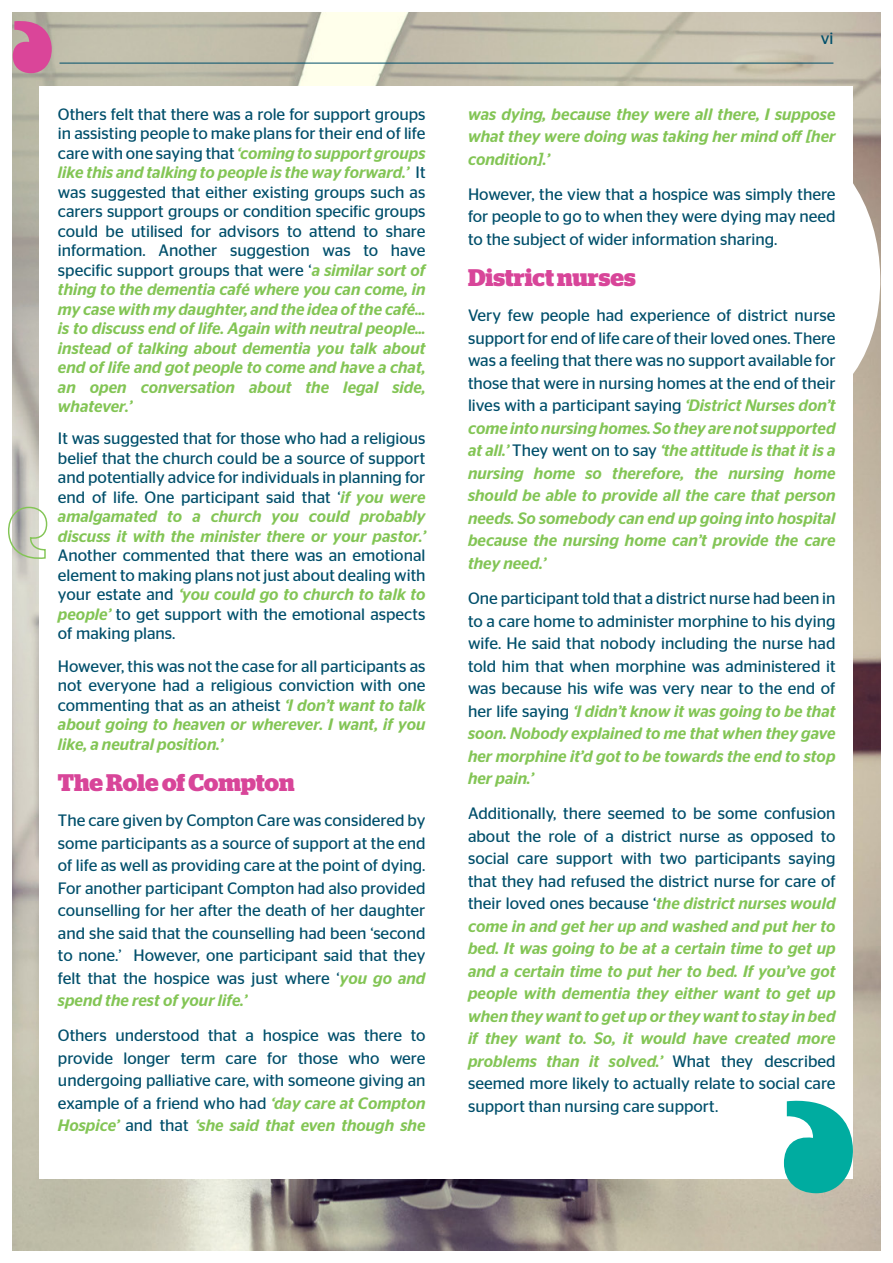
<style>
.page{position:relative;width:893px;height:1263px;background:#fff}
.page>*{position:absolute;margin:0;border:0;box-sizing:border-box;transform-origin:0 0}
.Normal_-_Body_Copy{font:700 24px "Stag";letter-spacing:-.005em;color:#d84599}
.Normal_-_Body_Copy-2{font:16.5px/22.5px "Stag Sans";color:#004f6b;text-align:justify}
.Normal_-_Body_Copy-3{font:italic 500 16.5px/19.5px "Stag Sans";color:#83c555;text-align:justify}
.s1{font-weight:400;font-style:normal;color:#004f6b}
.s2{font-weight:500;font-style:italic;color:#83c555}
</style>
<div class="page">
<img style="left:13px;top:13px;width:867px;height:1237px">
<hr style="left:60px;top:63px;width:773px;height:1px;background:#004f6b">
<svg style="left:853px;top:111px;width:28px;height:312px"></svg>
<div style="left:39px;top:86px;width:814px;height:1093px;background:#fff"></div>
<svg style="left:13px;top:21px;width:39px;height:52px;background:#cf619a"></svg>
<svg style="left:8px;top:506px;width:40px;height:54px"></svg>
<svg style="left:784px;top:1100px;width:69px;height:93px"></svg>
<p class="Normal_-_Body_Copy-3" style="left:58px;top:104px;width:369px"><span class="s1">Others felt that there was a role for support groups in assisting people to make plans for their end of life care with one saying that</span> ‘coming to support groups like this and talking to people is the way forward.’ <span class="s1">It was suggested that either existing groups such as carers support groups or condition specific groups could be utilised for advisors to attend to share information. Another suggestion was to have specific support groups that were ‘</span>a similar sort of thing to the dementia café where you can come, in my case with my daughter, and the idea of the café... is to discuss end of life. Again with neutral people... instead of talking about dementia you talk about end of life and got people to come and have a chat, an open conversation about the legal side, whatever.’</p>
<p class="Normal_-_Body_Copy-2" style="left:58px;top:429px;width:369px;line-height:19.5px">It was suggested that for those who had a religious belief that the church could be a source of support and potentially advice for individuals in planning for end of life. One participant said that ‘<span class="s2">if you were amalgamated to a church you could probably discuss it with the minister there or your pastor.’ </span>Another commented that there was an emotional element to making plans not just about dealing with your estate and <span class="s2">‘you could go to church to talk to people’</span> to get support with the emotional aspects of making plans.</p>
<p class="Normal_-_Body_Copy-2" style="left:58px;top:656px;width:369px;line-height:19.5px">However, this was not the case for all participants as not everyone had a religious conviction with one commenting that as an atheist <span class="s2">‘I don’t want to talk about going to heaven or wherever. I want, if you like, a neutral position.’</span></p>
<p class="Normal_-_Body_Copy" style="left:58px;top:768px;width:238px">The Role of Compton</p>
<p class="Normal_-_Body_Copy-2" style="left:58px;top:809px;width:369px">The care given by Compton Care was considered by some participants as a source of support at the end of life as well as providing care at the point of dying.<br>For another participant Compton had also provided counselling for her after the death of her daughter and she said that the counselling had been ‘second to none.’ However, one participant said that they felt that the hospice was just where ‘<span class="s2">you go and spend the rest of your life.’</span></p>
<p class="Normal_-_Body_Copy-2" style="left:58px;top:1024px;width:369px">Others understood that a hospice was there to provide longer term care for those who were undergoing palliative care, with someone giving an example of a friend who had <span class="s2">‘day care at Compton Hospice’</span> and that <span class="s2">‘she said that even though she</span></p>
<p class="Normal_-_Body_Copy-2" style="left:821px;top:27px;width:14px">vi</p>
<p class="Normal_-_Body_Copy-3" style="left:468px;top:102px;width:369px;line-height:22.5px">was dying, because they were all there, I suppose what they were doing was taking her mind off [her condition].’</p>
<p class="Normal_-_Body_Copy-2" style="left:468px;top:183px;width:369px">However, the view that a hospice was simply there for people to go to when they were dying may need to the subject of wider information sharing.</p>
<p class="Normal_-_Body_Copy" style="left:468px;top:264px;width:169px">District nurses</p>
<p class="Normal_-_Body_Copy-3" style="left:468px;top:304px;width:369px;line-height:22.5px"><span class="s1">Very few people had experience of district nurse support for end of life care of their loved ones. There was a feeling that there was no support available for those that were in nursing homes at the end of their lives with a participant saying</span> ‘District Nurses don’t come into nursing homes. So they are not supported at all.’ <span class="s1">They went on to say</span> ‘the attitude is that it is a nursing home so therefore, the nursing home should be able to provide all the care that person needs. So somebody can end up going into hospital because the nursing home can’t provide the care they need.’</p>
<p class="Normal_-_Body_Copy-2" style="left:468px;top:587px;width:369px">One participant told that a district nurse had been in to a care home to administer morphine to his dying wife. He said that nobody including the nurse had told him that when morphine was administered it was because his wife was very near to the end of her life saying <span class="s2">‘I didn’t know it was going to be that soon. Nobody explained to me that when they gave her morphine it’d got to be towards the end to stop her pain.’</span></p>
<p class="Normal_-_Body_Copy-2" style="left:468px;top:802px;width:369px">Additionally, there seemed to be some confusion about the role of a district nurse as opposed to social care support with two participants saying that they had refused the district nurse for care of their loved ones because ‘<span class="s2">the district nurses would come in and get her up and washed and put her to bed. It was going to be at a certain time to get up and a certain time to put her to bed. If you’ve got people with dementia they either want to get up when they want to get up or they want to stay in bed if they want to. So, it would have created more problems than it solved.’</span> What they described seemed more likely to actually relate to social care support than nursing care support.</p>
</div>
